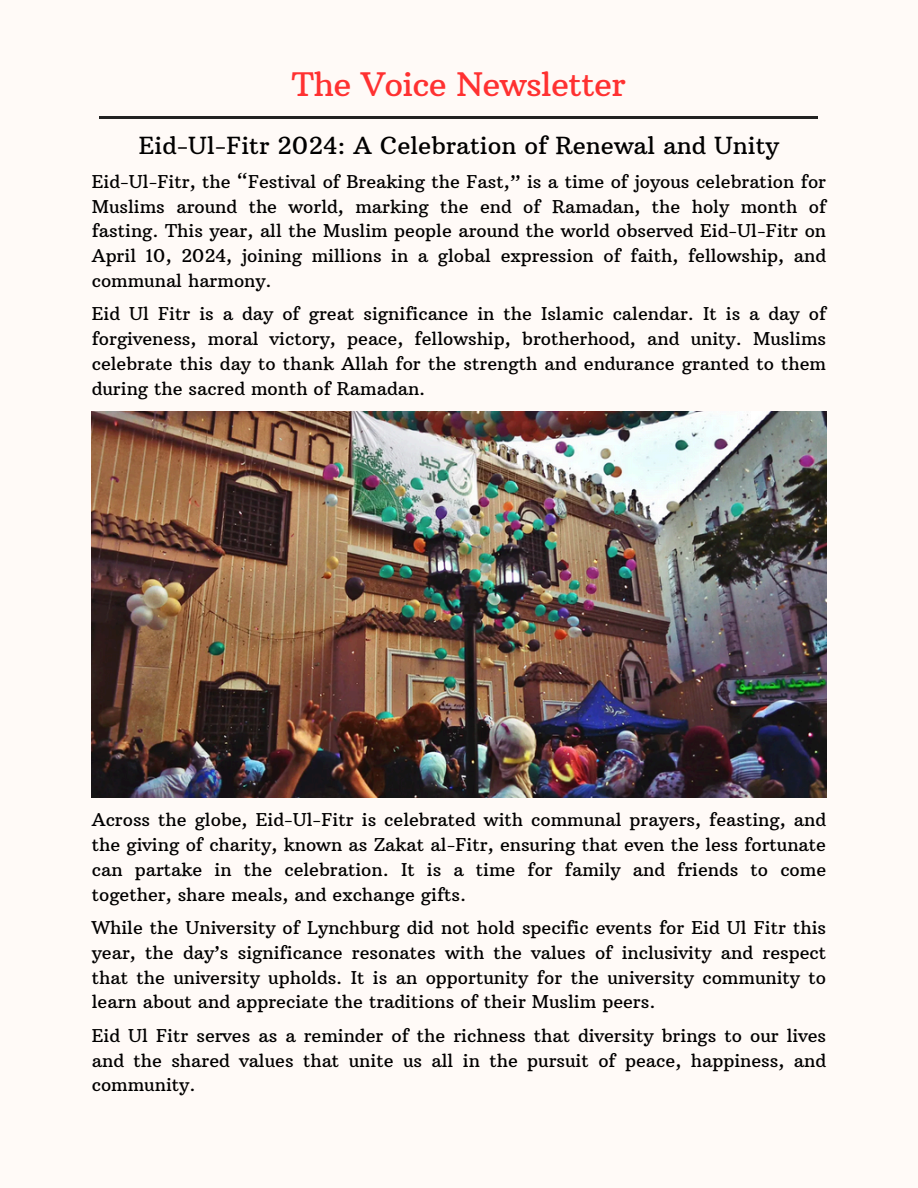
<style>
.page{position:relative;width:918px;height:1188px;background:#fffaf7}
.page>*{position:absolute;margin:0;border:0;box-sizing:border-box;transform-origin:0 0}
.t1{font:33px "Arbutus Slab";letter-spacing:-.02em;color:#ff3131}
.t2{font:24px "Arbutus Slab";color:#000}
.t3{font:18px/24.8px "Arbutus Slab";color:#000;text-align:justify}
</style>
<div class="page">
<hr style="left:99px;top:117px;width:719px;height:2px;background:#222">
<img style="left:92px;top:412px;width:734px;height:386px">
<h2 class="t1" style="left:292px;top:64px;width:335px">The Voice Newsletter</h2>
<p class="t2" style="left:139px;top:130px;width:642px">Eid-Ul-Fitr 2024: A Celebration of Renewal and Unity</p>
<p class="t3" style="left:92px;top:169px;width:736px">Eid-Ul-Fitr, the “Festival of Breaking the Fast,” is a time of joyous celebration for Muslims around the world, marking the end of Ramadan, the holy month of fasting. This year, all the Muslim people around the world observed Eid-Ul-Fitr on April 10, 2024, joining millions in a global expression of faith, fellowship, and communal harmony.</p>
<p class="t3" style="left:92px;top:302px;width:736px">Eid Ul Fitr is a day of great significance in the Islamic calendar. It is a day of forgiveness, moral victory, peace, fellowship, brotherhood, and unity. Muslims celebrate this day to thank Allah for the strength and endurance granted to them during the sacred month of Ramadan.</p>
<p class="t3" style="left:92px;top:808px;width:736px">Across the globe, Eid-Ul-Fitr is celebrated with communal prayers, feasting, and the giving of charity, known as Zakat al-Fitr, ensuring that even the less fortunate can partake in the celebration. It is a time for family and friends to come together, share meals, and exchange gifts.</p>
<p class="t3" style="left:92px;top:915px;width:736px">While the University of Lynchburg did not hold specific events for Eid Ul Fitr this year, the day’s significance resonates with the values of inclusivity and respect that the university upholds. It is an opportunity for the university community to learn about and appreciate the traditions of their Muslim peers.</p>
<p class="t3" style="left:92px;top:1023px;width:736px">Eid Ul Fitr serves as a reminder of the richness that diversity brings to our lives and the shared values that unite us all in the pursuit of peace, happiness, and community.</p>
</div>
